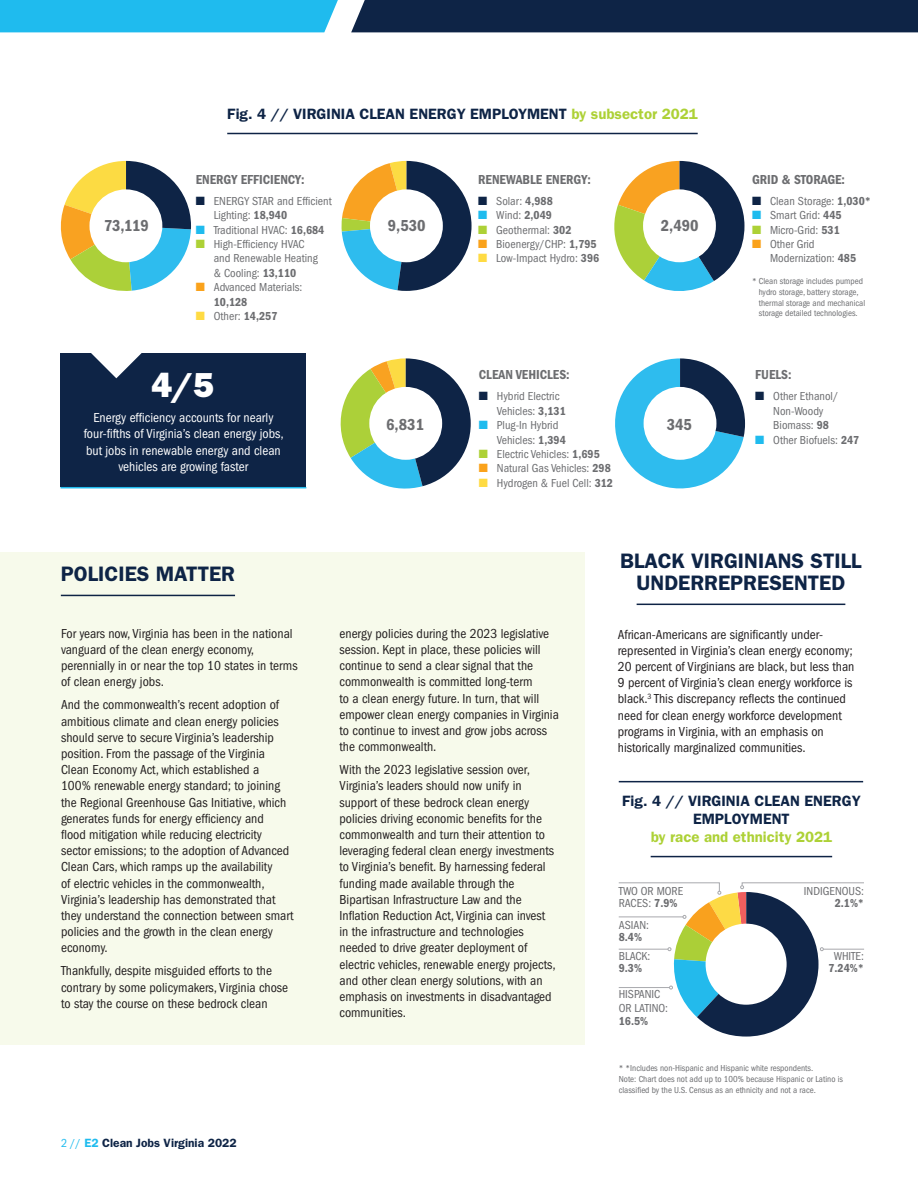
<style>
.page{position:relative;width:918px;height:1188px;background:#fff}
.page>*{position:absolute;margin:0;border:0;box-sizing:border-box;transform-origin:0 0}
.Text{font:800 34.8px "Franklin Gothic";color:#fff}
.t1{font:600 21px/22.5px "Franklin Gothic";color:#0e2446;text-align:center}
.t2{font:600 condensed 16.5px "Franklin Gothic";color:#6c6d70}
.t3{font:600 15px/18px "Franklin Gothic";color:#0e2446;text-align:center}
.Text-2{font:condensed 13.5px/16.2px "Franklin Gothic";color:#231f20}
.Text-3{font:condensed 13.5px/16.2px "Franklin Gothic";color:#fff;text-align:center}
.t4{font:600 condensed 13.5px "Franklin Gothic";color:#6c6d70}
.Text-4{font:condensed 12px/14.4px "Franklin Gothic";color:#6c6d70}
.t5{font:600 12px "Franklin Gothic";color:#0e2446}
.Text-5{font:600 condensed 12px "Franklin Gothic";color:#6c6d70}
.Text-6{font:condensed 9px/10.8px "Franklin Gothic";color:#6c6d70}
.s1{color:#add136}
.s2{color:#0e2446}
.s3{font-weight:600}
.s4{color:#1fbbee}
.s5{color:#faa21b}
.s6{color:#ffdb43}
.s7{font-weight:400;font-stretch:condensed;color:#1fbbee}
</style>
<div class="page">
<div style="left:60px;top:354px;width:246px;height:133px;background:#0e2446"></div>
<hr style="left:60px;top:487px;width:246px;height:1px;background:#1fbbee">
<div style="left:0;top:552px;width:585px;height:492px;background:#f7faeb"></div>
<div style="left:351px;top:0;width:567px;height:32px;background:#0e2446"></div>
<div style="left:0;top:0;width:338px;height:32px;background:#1fbbee"></div>
<hr style="left:61px;top:595px;width:174px;height:1px;background:#0e2345">
<hr style="left:637px;top:604px;width:208px;height:1px;background:#0e2345">
<hr style="left:227px;top:133px;width:471px;height:1px;background:#0e2345">
<svg style="left:61px;top:161px;width:130px;height:217px"></svg>
<div style="left:89px;top:189px;width:73px;height:73px;background:#fff;border-radius:50%"></div>
<svg style="left:341px;top:161px;width:131px;height:130px"></svg>
<div style="left:370px;top:189px;width:73px;height:73px;background:#fff;border-radius:50%"></div>
<svg style="left:614px;top:161px;width:131px;height:130px"></svg>
<div style="left:643px;top:189px;width:73px;height:73px;background:#fff;border-radius:50%"></div>
<svg style="left:340px;top:358px;width:131px;height:131px"></svg>
<div style="left:369px;top:387px;width:73px;height:73px;background:#fff;border-radius:50%"></div>
<svg style="left:615px;top:358px;width:130px;height:131px"></svg>
<div style="left:644px;top:387px;width:72px;height:73px;background:#fff;border-radius:50%"></div>
<hr style="left:651px;top:856px;width:181px;height:1px;background:#0e2345">
<svg style="left:618px;top:882px;width:246px;height:155px"></svg>
<hr style="left:619px;top:781px;width:244px;height:1px;background:#0e2446">
<p class="t3" style="left:227px;top:105px;width:472px">Fig. 4 // VIRGINIA CLEAN ENERGY EMPLOYMENT <span class="s1">by subsector 2021</span></p>
<p class="t4" style="left:196px;top:171px;width:110px">ENERGY EFFICIENCY:</p>
<p class="Text-4" style="left:214px;top:194px;width:120px;text-indent:-18px"><span class="s2">■</span> ENERGY STAR and Efficient<br>Lighting: <span class="s3">18,940</span></p>
<p class="Text-4" style="left:196px;top:223px;width:130px"><span class="s4">■</span> Traditional HVAC: <span class="s3">16,684</span></p>
<p class="Text-4" style="left:214px;top:237px;width:106px;text-indent:-18px"><span class="s1">■</span> High-Efficiency HVAC and Renewable Heating &amp; Cooling: <span class="s3">13,110</span></p>
<p class="Text-4" style="left:214px;top:280px;width:90px;text-indent:-18px"><span class="s5">■</span> Advanced Materials:<br><span class="s3">10,128</span></p>
<p class="Text-4" style="left:196px;top:309px;width:83px"><span class="s6">■</span> Other: <span class="s3">14,257</span></p>
<p class="t4" style="left:478px;top:171px;width:114px">RENEWABLE ENERGY:</p>
<p class="Text-4" style="left:478px;top:194px;width:76px"><span class="s2">■</span> Solar: <span class="s3">4,988</span></p>
<p class="Text-4" style="left:478px;top:208px;width:75px"><span class="s4">■</span> Wind: <span class="s3">2,049</span></p>
<p class="Text-4" style="left:478px;top:223px;width:95px"><span class="s1">■</span> Geothermal: <span class="s3">302</span></p>
<p class="Text-4" style="left:478px;top:237px;width:120px"><span class="s5">■</span> Bioenergy/CHP: <span class="s3">1,795</span></p>
<p class="Text-4" style="left:478px;top:251px;width:123px"><span class="s6">■</span> Low-Impact Hydro: <span class="s3">396</span></p>
<p class="t2" style="left:104px;top:216px;width:46px">73,119</p>
<p class="t2" style="left:388px;top:216px;width:39px">9,530</p>
<p class="t2" style="left:661px;top:216px;width:39px">2,490</p>
<p class="Text" style="left:152px;top:364px;width:64px">4/5</p>
<p class="Text-3" style="left:84px;top:410px;width:202px">Energy efficiency accounts for nearly four-fifths of Virginia’s clean energy jobs, but jobs in renewable energy and clean vehicles are growing faster</p>
<p class="t4" style="left:479px;top:367px;width:92px">CLEAN VEHICLES:</p>
<p class="Text-4" style="left:497px;top:389px;width:70px;text-indent:-18px"><span class="s2">■</span> Hybrid Electric<br>Vehicles: <span class="s3">3,131</span></p>
<p class="Text-4" style="left:497px;top:418px;width:70px;text-indent:-18px"><span class="s4">■</span> Plug-In Hybrid<br>Vehicles: <span class="s3">1,394</span></p>
<p class="Text-4" style="left:479px;top:447px;width:122px"><span class="s1">■</span> Electric Vehicles: <span class="s3">1,695</span></p>
<p class="Text-4" style="left:479px;top:461px;width:133px"><span class="s5">■</span> Natural Gas Vehicles: <span class="s3">298</span></p>
<p class="Text-4" style="left:479px;top:476px;width:136px"><span class="s6">■</span> Hydrogen &amp; Fuel Cell: <span class="s3">312</span></p>
<p class="t2" style="left:386px;top:415px;width:39px">6,831</p>
<p class="t2" style="left:667px;top:415px;width:27px">345</p>
<p class="t4" style="left:752px;top:171px;width:95px">GRID &amp; STORAGE:</p>
<p class="Text-4" style="left:752px;top:194px;width:120px"><span class="s2">■</span> Clean Storage: <span class="s3">1,030*</span></p>
<p class="Text-4" style="left:752px;top:208px;width:91px"><span class="s4">■</span> Smart Grid: <span class="s3">445</span></p>
<p class="Text-4" style="left:752px;top:223px;width:89px"><span class="s1">■</span> Micro-Grid: <span class="s3">531</span></p>
<p class="Text-4" style="left:770px;top:237px;width:88px;text-indent:-18px"><span class="s5">■</span> Other Grid<br>Modernization: <span class="s3">485</span></p>
<p class="Text-6" style="left:759px;top:276px;width:108px;text-indent:-7px">* Clean storage includes pumped hydro storage, battery storage, thermal storage and mechanical storage detailed technologies.</p>
<p class="t4" style="left:755px;top:367px;width:38px">FUELS:</p>
<p class="Text-4" style="left:773px;top:389px;width:67px;text-indent:-18px"><span class="s2">■</span> Other Ethanol/<br>Non-Woody<br>Biomass: <span class="s3">98</span></p>
<p class="Text-4" style="left:755px;top:432px;width:106px"><span class="s4">■</span> Other Biofuels: <span class="s3">247</span></p>
<p class="t1" style="left:61px;top:563px;width:176px">POLICIES MATTER</p>
<p class="Text-2" style="left:61px;top:625px;width:238px">For years now, Virginia has been in the national vanguard of the clean energy economy, perennially in or near the top 10 states in terms of clean energy jobs.</p>
<p class="Text-2" style="left:61px;top:697px;width:234px">And the commonwealth’s recent adoption of ambitious climate and clean energy policies should serve to secure Virginia’s leadership position. From the passage of the Virginia Clean Economy Act, which established a<br>100% renewable energy standard; to joining the Regional Greenhouse Gas Initiative, which generates funds for energy efficiency and<br>flood mitigation while reducing electricity sector emissions; to the adoption of Advanced Clean Cars, which ramps up the availability<br>of electric vehicles in the commonwealth, Virginia’s leadership has demonstrated that they understand the connection between smart policies and the growth in the clean energy economy.</p>
<p class="Text-2" style="left:61px;top:963px;width:229px">Thankfully, despite misguided efforts to the contrary by some policymakers, Virginia chose to stay the course on these bedrock clean</p>
<p class="Text-2" style="left:339px;top:625px;width:221px">energy policies during the 2023 legislative session. Kept in place, these policies will continue to send a clear signal that the commonwealth is committed long-term<br>to a clean energy future. In turn, that will empower clean energy companies in Virginia to continue to invest and grow jobs across the commonwealth.</p>
<p class="Text-2" style="left:339px;top:762px;width:218px">With the 2023 legislative session over, Virginia’s leaders should now unify in support of these bedrock clean energy policies driving economic benefits for the commonwealth and turn their attention to leveraging federal clean energy investments to Virginia’s benefit. By harnessing federal funding made available through the Bipartisan Infrastructure Law and the Inflation Reduction Act, Virginia can invest in the infrastructure and technologies needed to drive greater deployment of electric vehicles, renewable energy projects, and other clean energy solutions, with an emphasis on investments in disadvantaged communities.</p>
<p class="t5" style="left:61px;top:1136px;width:177px"><span class="s7">2 //</span> <span class="s4">E2</span> Clean Jobs Virginia 2022</p>
<p class="t1" style="left:620px;top:549px;width:243px">BLACK VIRGINIANS STILL<br>UNDERREPRESENTED</p>
<p class="Text-2" style="left:618px;top:626px;width:238px">African-Americans are significantly under&shy;represented in Virginia’s clean energy economy; 20 percent of Virginians are black, but less than 9 percent of Virginia’s clean energy workforce is black.<sup>3</sup> This discrepancy reflects the continued need for clean energy workforce development programs in Virginia, with an emphasis on historically marginalized communities.</p>
<p class="t3" style="left:622px;top:792px;width:240px">Fig. 4 // VIRGINIA CLEAN ENERGY<br>EMPLOYMENT<br><span class="s1">by race and ethnicity 2021</span></p>
<p class="Text-4" style="left:619px;top:885px;width:66px;line-height:12px">TWO OR MORE<br>RACES: <span class="s3">7.9%</span></p>
<p class="Text-4" style="left:804px;top:885px;width:62px;line-height:12px;text-align:right">INDIGENOUS:<br><span class="s3">2.1%*</span></p>
<p class="Text-4" style="left:619px;top:918px;width:32px">ASIAN:</p>
<p class="Text-5" style="left:619px;top:930px;width:25px">8.4%</p>
<p class="Text-4" style="left:619px;top:950px;width:33px;line-height:12px">BLACK:<br><span class="s3">9.3%</span></p>
<p class="Text-4" style="left:619px;top:988px;width:51px;line-height:13.5px">HISPANIC<br>OR LATINO:</p>
<p class="Text-5" style="left:619px;top:1015px;width:31px">16.5%</p>
<p class="Text-4" style="left:828px;top:950px;width:37px;line-height:12px;text-align:center">WHITE:<br><span class="s3">7.24%*</span></p>
<p class="Text-6" style="left:619px;top:1063px;width:196px">* *Includes non-Hispanic and Hispanic white respondents.</p>
<p class="Text-6" style="left:619px;top:1074px;width:226px">Note: Chart does not add up to 100% because Hispanic or Latino is classified by the U.S. Census as an ethnicity and not a race.</p>
</div>
